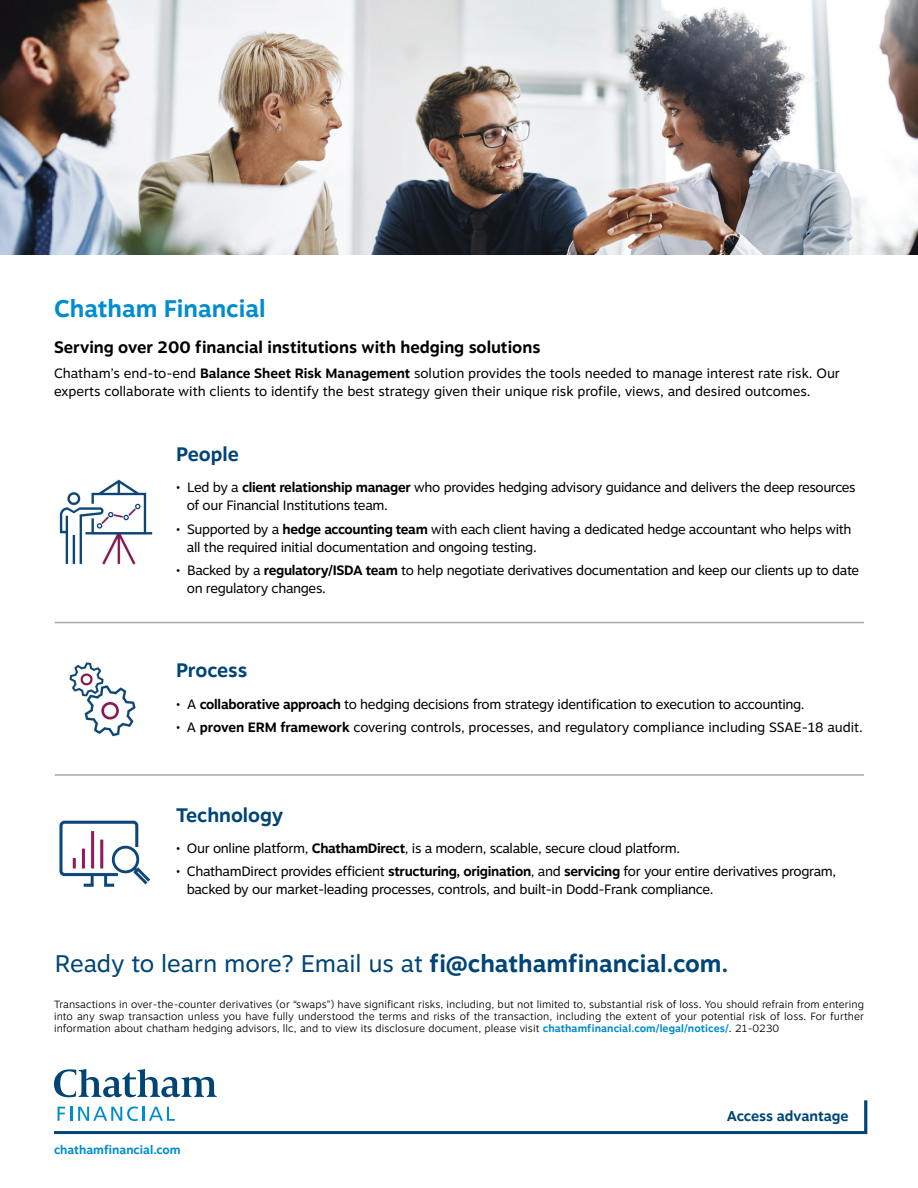
<style>
.page{position:relative;width:918px;height:1188px;background:#fff}
.page>*{position:absolute;margin:0;border:0;box-sizing:border-box;transform-origin:0 0}
.t1{font:24px "Motiva Sans";color:#004576}
.t2{font:700 24px "Motiva Sans";color:#008dce}
.t3{font:700 19.5px "Motiva Sans";color:#004576}
.t4{font:700 16.5px "Motiva Sans";color:#000}
.t5{font:700 14.25px "Motiva Sans";letter-spacing:-.005em;color:#004576}
.t6{font:13.5px/18px "Motiva Sans";letter-spacing:-.02em;color:#000}
.t7{font:13.5px/18px "Motiva Sans";color:#000}
.t8{font:700 12px "Motiva Sans";color:#008dce}
.t9{font:300 10.5px/12px "Motiva Sans";letter-spacing:.01em;color:#000;text-align:justify}
.s1{font-weight:700}
.s2{font-weight:700;color:#008dce}
</style>
<div class="page">
<svg style="left:54px;top:1069px;width:813px;height:65px"></svg>
<img style="left:59px;top:479px;width:94px;height:86px">
<img style="left:69px;top:662px;width:67px;height:75px">
<img style="left:59px;top:820px;width:92px;height:67px">
<img style="left:0;top:0;width:918px;height:254px">
<hr style="left:55px;top:622px;width:809px;height:1px;background:#a3a7a8">
<hr style="left:55px;top:774px;width:809px;height:2px;background:#a3a7a8">
<h1 class="t2" style="left:54px;top:291px;width:213px">Chatham Financial</h1>
<p class="t4" style="left:54px;top:335px;width:488px">Serving over 200 financial institutions with hedging solutions</p>
<p class="t7" style="left:54px;top:364px;width:787px">Chatham’s end-to-end <span class="s1">Balance Sheet Risk Management</span> solution provides the tools needed to manage interest rate risk. Our experts collaborate with clients to identify the best strategy given their unique risk profile, views, and desired outcomes.</p>
<h2 class="t3" style="left:176px;top:440px;width:64px">People</h2>
<p class="t6" style="left:187px;top:478px;width:670px;text-indent:-11px">• Led by a <span class="s1">client relationship manager</span> who provides hedging advisory guidance and delivers the deep resources of our Financial Institutions team.</p>
<p class="t6" style="left:187px;top:520px;width:666px;text-indent:-11px">• Supported by a <span class="s1">hedge accounting team</span> with each client having a dedicated hedge accountant who helps with all the required initial documentation and ongoing testing.</p>
<p class="t6" style="left:187px;top:561px;width:674px;text-indent:-11px">• Backed by a <span class="s1">regulatory/ISDA team</span> to help negotiate derivatives documentation and keep our clients up to date on regulatory changes.</p>
<h2 class="t3" style="left:176px;top:656px;width:73px">Process</h2>
<p class="t6" style="left:176px;top:695px;width:630px">• A <span class="s1">collaborative approach</span> to hedging decisions from strategy identification to execution to accounting.</p>
<p class="t6" style="left:176px;top:718px;width:688px">• A <span class="s1">proven ERM framework</span> covering controls, processes, and regulatory compliance including SSAE-18 audit.</p>
<h2 class="t3" style="left:176px;top:800px;width:109px">Technology</h2>
<p class="t6" style="left:176px;top:839px;width:506px">• Our online platform, <span class="s1">ChathamDirect</span>, is a modern, scalable, secure cloud platform.</p>
<p class="t6" style="left:187px;top:862px;width:651px;text-indent:-11px">• ChathamDirect provides efficient <span class="s1">structuring, origination</span>, and <span class="s1">servicing</span> for your entire derivatives program, backed by our market-leading processes, controls, and built-in Dodd-Frank compliance.</p>
<h1 class="t1" style="left:55px;top:946px;width:675px">Ready to learn more? Email us at <span class="s1">fi@chathamfinancial.com.</span></h1>
<p class="t9" style="left:54px;top:998px;width:812px">Transactions in over-the-counter derivatives (or “swaps”) have significant risks, including, but not limited to, substantial risk of loss. You should refrain from entering into any swap transaction unless you have fully understood the terms and risks of the transaction, including the extent of your potential risk of loss. For further information about chatham hedging advisors, llc, and to view its disclosure document, please visit <span class="s2">chathamfinancial.com/legal/notices/</span>. 21-0230</p>
<p class="t8" style="left:54px;top:1141px;width:128px">chathamfinancial.com</p>
<p class="t5" style="left:727px;top:1106px;width:123px">Access advantage</p>
</div>
